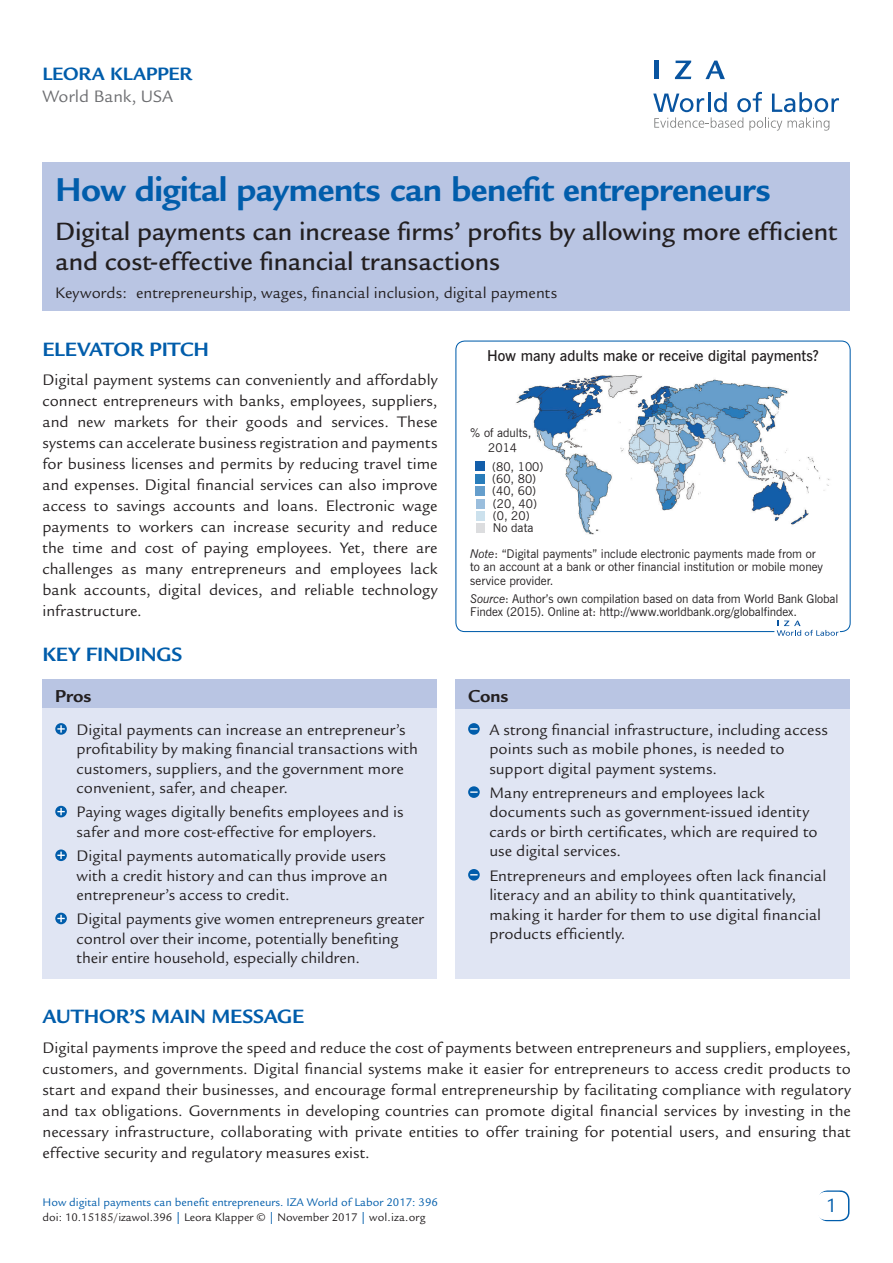
<style>
.page{position:relative;width:893px;height:1263px;background:#fff}
.page>*{position:absolute;margin:0;border:0;box-sizing:border-box;transform-origin:0 0}
.Cover__Title{font:700 36px "Legacy Sans";letter-spacing:-.01em;color:#015dab}
.Cover__Subtitle{font:500 27px/30px "Legacy Sans";color:#231f20}
.Main__A_Level_Headin{font:700 21px "Legacy Sans";letter-spacing:-.01em;color:#015dab}
.t1{font:21px "Legacy Sans";color:#015dab}
.Cover__AuthorName{font:700 19.5px "Legacy Sans";letter-spacing:-.005em;color:#015dab}
.Cover__Pro_Con_Heade{font:700 18.75px "Legacy Sans";letter-spacing:-.005em;color:#231f20}
.Cover__Affiliation{font:18px "Legacy Sans";color:#6c6d70}
.Main__Bodytext{font:16.5px/21px "Legacy Sans";letter-spacing:.005em;color:#231f20;text-align:justify}
.Cover__Pro_Con_Bulle{font:16.5px/19.5px "Legacy Sans";letter-spacing:.005em;color:#231f20}
.Keywords{font:16.5px "Legacy Sans";letter-spacing:.005em;color:#231f20}
.GA_Head{font:600 15px "News Gothic BT";letter-spacing:-.005em;color:#231f20}
.Figso{font:12px/13.5px "News Gothic BT";color:#231f20}
.t2{font:12px/14.5px "Legacy Sans";color:#015dab}
.s1{font-style:italic}
.s2{color:#231f20}
.s3{font-family:"Legacy Sans Std";color:#231f20}
</style>
<div class="page">
<div style="left:43px;top:162px;width:807px;height:149px;background:#b9c5e3"></div>
<div style="left:818px;top:1190px;width:31px;height:31px;border:2px solid #015dab;border-radius:9px"></div>
<div style="left:817px;top:1192px;width:30px;height:28px;background:#fff;border-radius:9px"></div>
<svg style="left:653px;top:92px;width:186px;height:39px"></svg>
<hr style="left:654px;top:61px;width:4px;height:18px;background:#0854a0">
<svg style="left:675px;top:61px;width:16px;height:18px"></svg>
<svg style="left:705px;top:61px;width:20px;height:18px"></svg>
<div style="left:455px;top:341px;width:396px;height:291px;border:1px solid #015dab;border-radius:9px"></div>
<div style="left:455px;top:680px;width:395px;height:298px;background:#e0e5f3"></div>
<div style="left:455px;top:680px;width:395px;height:29px;background:#b9c5e3"></div>
<div style="left:468px;top:723px;width:12px;height:12px;background:#015dab;border-radius:50%"></div>
<svg style="left:470px;top:728px;width:8px;height:2px"></svg>
<div style="left:468px;top:786px;width:12px;height:12px;background:#015dab;border-radius:50%"></div>
<svg style="left:470px;top:791px;width:8px;height:2px"></svg>
<svg style="left:468px;top:869px;width:12px;height:11px"></svg>
<div style="left:43px;top:680px;width:394px;height:298px;background:#e0e5f3"></div>
<div style="left:43px;top:680px;width:394px;height:28px;background:#b9c5e3"></div>
<svg style="left:55px;top:723px;width:12px;height:12px"></svg>
<svg style="left:57px;top:725px;width:8px;height:7px"></svg>
<svg style="left:55px;top:806px;width:12px;height:11px"></svg>
<svg style="left:57px;top:808px;width:8px;height:7px"></svg>
<svg style="left:55px;top:849px;width:12px;height:12px"></svg>
<svg style="left:57px;top:852px;width:8px;height:7px"></svg>
<svg style="left:55px;top:913px;width:12px;height:11px"></svg>
<svg style="left:57px;top:915px;width:8px;height:7px"></svg>
<div style="left:774px;top:620px;width:66px;height:18px;background:#fff"></div>
<svg style="left:777px;top:621px;width:62px;height:15px"></svg>
<img style="left:516px;top:375px;width:314px;height:160px">
<div style="left:476px;top:462px;width:9px;height:9px;background:#135eaa"></div>
<div style="left:476px;top:499px;width:9px;height:9px;background:#9abedd"></div>
<div style="left:476px;top:474px;width:9px;height:9px;background:#297dbb"></div>
<div style="left:476px;top:487px;width:9px;height:9px;background:#659ecc"></div>
<div style="left:476px;top:524px;width:9px;height:9px;background:#dcdddf"></div>
<div style="left:476px;top:512px;width:9px;height:9px;background:#cce1ed"></div>
<p class="Cover__AuthorName" style="left:43px;top:63px;width:151px">LEORA KLAPPER</p>
<p class="Cover__Affiliation" style="left:43px;top:86px;width:132px">World Bank, USA</p>
<p class="Cover__Title" style="left:55px;top:169px;width:717px">How digital payments can benefit entrepreneurs</p>
<p class="Cover__Subtitle" style="left:55px;top:216px;width:783px">Digital payments can increase firms’ profits by allowing more efficient and cost-effective financial transactions</p>
<p class="Keywords" style="left:55px;top:283px;width:503px">Keywords: entrepreneurship, wages, financial inclusion, digital payments</p>
<p class="Main__A_Level_Headin" style="left:42px;top:337px;width:168px">ELEVATOR PITCH</p>
<p class="Main__Bodytext" style="left:42px;top:370px;width:397px">Digital payment systems can conveniently and affordably connect entrepreneurs with banks, employees, suppliers, and new markets for their goods and services. These systems can accelerate business registration and payments for business licenses and permits by reducing travel time and expenses. Digital financial services can also improve access to savings accounts and loans. Electronic wage payments to workers can increase security and reduce the time and cost of paying employees. Yet, there are challenges as many entrepreneurs and employees lack bank accounts, digital devices, and reliable technology infrastructure.</p>
<p class="Main__A_Level_Headin" style="left:42px;top:642px;width:141px">KEY FINDINGS</p>
<p class="Cover__Pro_Con_Heade" style="left:55px;top:685px;width:38px">Pros</p>
<p class="Cover__Pro_Con_Bulle" style="left:77px;top:720px;width:343px">Digital payments can increase an entrepreneur’s profitability by making financial transactions with customers, suppliers, and the government more convenient, safer, and cheaper.</p>
<p class="Cover__Pro_Con_Bulle" style="left:77px;top:803px;width:329px">Paying wages digitally benefits employees and is safer and more cost-effective for employers.</p>
<p class="Cover__Pro_Con_Bulle" style="left:77px;top:846px;width:313px;text-align:justify">Digital payments automatically provide users with a credit history and can thus improve an entrepreneur’s access to credit.</p>
<p class="Cover__Pro_Con_Bulle" style="left:77px;top:909px;width:349px">Digital payments give women entrepreneurs greater control over their income, potentially benefiting their entire household, especially children.</p>
<p class="GA_Head" style="left:487px;top:347px;width:333px">How many adults make or receive digital payments?</p>
<p class="Figso" style="left:470px;top:426px;width:63px;line-height:14.4px;text-align:center">% of adults,<br>2014</p>
<p class="Figso" style="left:492px;top:461px;width:53px;line-height:12px">(80, 100) (60, 80) (40, 60)</p>
<p class="Figso" style="left:493px;top:492px;width:45px;line-height:24px">(20, 40)<br>No data</p>
<p class="Figso" style="left:493px;top:509px;width:38px">(0, 20)</p>
<p class="Figso" style="left:470px;top:547px;width:354px"><span class="s1">Note</span>: “Digital payments” include electronic payments made from or to an account at a bank or other financial institution or mobile money service provider.</p>
<p class="Figso" style="left:470px;top:592px;width:370px"><span class="s1">Source</span>: Author’s own compilation based on data from World Bank Global<br>Findex (2015). Online at: http://www.worldbank.org/globalfindex.</p>
<p class="Cover__Pro_Con_Heade" style="left:468px;top:685px;width:42px">Cons</p>
<p class="Cover__Pro_Con_Bulle" style="left:489px;top:720px;width:340px">A strong financial infrastructure, including access points such as mobile phones, is needed to support digital payment systems.</p>
<p class="Cover__Pro_Con_Bulle" style="left:489px;top:783px;width:330px">Many entrepreneurs and employees lack documents such as government-issued identity cards or birth certificates, which are required to use digital services.</p>
<p class="Cover__Pro_Con_Bulle" style="left:489px;top:866px;width:338px">Entrepreneurs and employees often lack financial literacy and an ability to think quantitatively, making it harder for them to use digital financial products efficiently.</p>
<p class="Main__A_Level_Headin" style="left:43px;top:1005px;width:263px">AUTHOR’S MAIN MESSAGE</p>
<p class="Main__Bodytext" style="left:43px;top:1037px;width:810px">Digital payments improve the speed and reduce the cost of payments between entrepreneurs and suppliers, employees, customers, and governments. Digital financial systems make it easier for entrepreneurs to access credit products to start and expand their businesses, and encourage formal entrepreneurship by facilitating compliance with regulatory and tax obligations. Governments in developing countries can promote digital financial services by investing in the necessary infrastructure, collaborating with private entities to offer training for potential users, and ensuring that effective security and regulatory measures exist.</p>
<p class="t2" style="left:43px;top:1195px;width:397px">How digital payments can benefit entrepreneurs. IZA World of Labor 2017: 396 <span class="s2">doi: 10.15185/izawol.396</span> | <span class="s2">Leora Klapper ©</span> | <span class="s3">Novem</span><span class="s2">ber 2017</span> | <span class="s2">wol.iza.org</span></p>
<p class="t1" style="left:828px;top:1194px;width:13px">1</p>
</div>
